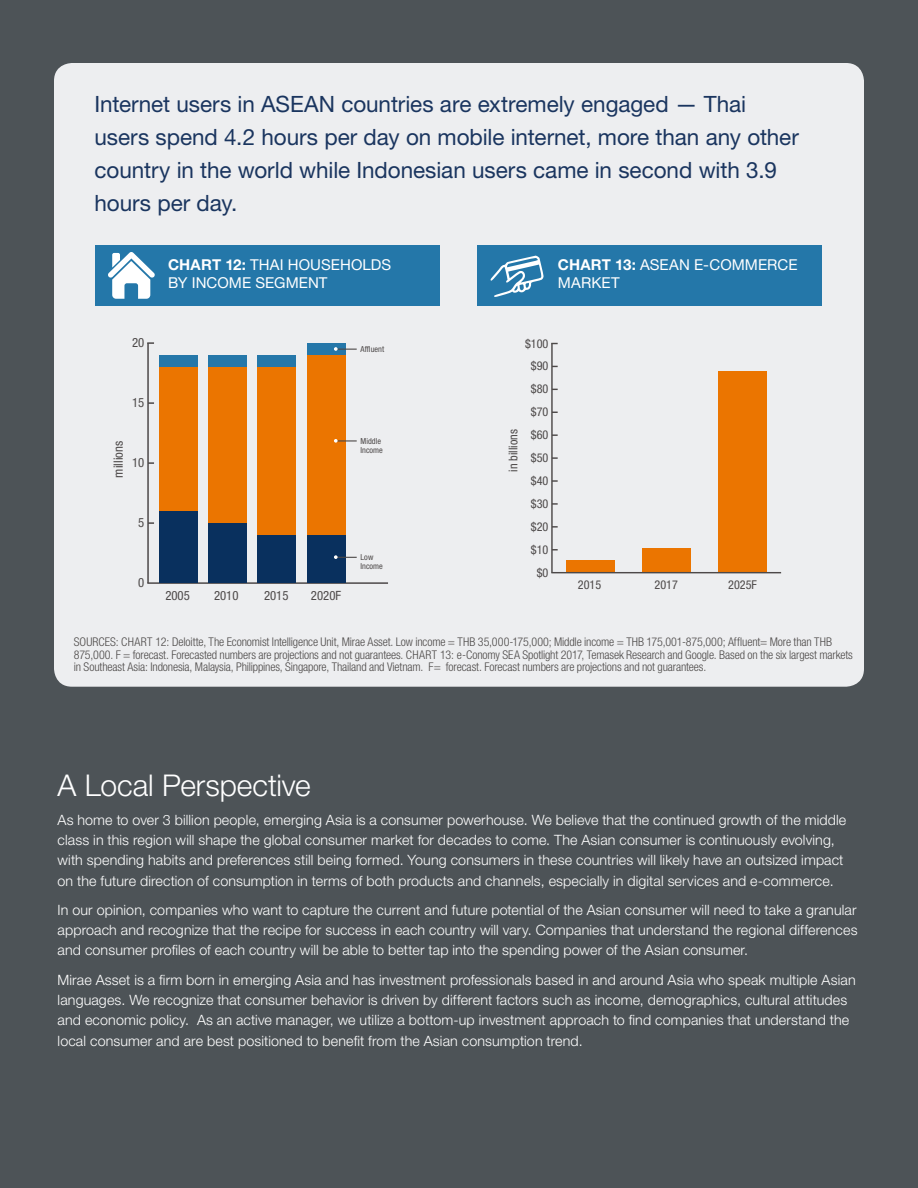
<style>
.page{position:relative;width:918px;height:1188px;background:#fff}
.page>*{position:absolute;margin:0;border:0;box-sizing:border-box;transform-origin:0 0}
.t1{font:300 30px "Helvetica Neue LT Std";color:#fff}
.t2{font:22.5px/33px "Helvetica Neue LT Std";letter-spacing:-.005em;color:#1a355f}
.t3{font:15px/18px "Helvetica Neue LT Std";letter-spacing:.005em;color:#fff}
.t4{font:300 14.25px/20.2px "Helvetica Neue LT Std";letter-spacing:.01em;color:#fff}
.t5{font:condensed 12.75px "Helvetica Neue LT Std";color:#4d4949}
.t6{font:condensed 12.15px "Helvetica Neue LT Std";color:#4d4949}
.t7{font:300 condensed 12px/12.8px "Helvetica Neue LT Std";letter-spacing:-.01em;color:#4c4948}
.t8{font:condensed 8.25px/9px "Helvetica Neue LT Std";color:#4d4949}
.s1{font-weight:700}
</style>
<div class="page">
<div style="left:1px;top:0;width:917px;height:1188px;background:#4d5357"></div>
<div style="left:54px;top:63px;width:810px;height:624px;background:#edeef0;border-radius:18px"></div>
<hr style="left:147px;top:582px;width:241px;height:2px;background:#4d4949">
<hr style="left:147px;top:343px;width:2px;height:240px;background:#4d4949">
<svg style="left:147px;top:342px;width:7px;height:2px"></svg>
<div style="left:159px;top:355px;width:38px;height:12px;background:#2577a9"></div>
<div style="left:159px;top:367px;width:38px;height:144px;background:#eb7500"></div>
<div style="left:159px;top:511px;width:38px;height:72px;background:#09305e"></div>
<div style="left:208px;top:355px;width:39px;height:12px;background:#2577a9"></div>
<div style="left:208px;top:367px;width:39px;height:156px;background:#eb7500"></div>
<div style="left:208px;top:523px;width:39px;height:60px;background:#09305e"></div>
<div style="left:258px;top:355px;width:38px;height:12px;background:#2577a9"></div>
<div style="left:258px;top:367px;width:38px;height:168px;background:#eb7500"></div>
<div style="left:258px;top:535px;width:38px;height:48px;background:#09305e"></div>
<div style="left:307px;top:343px;width:38px;height:12px;background:#2577a9"></div>
<div style="left:307px;top:355px;width:38px;height:180px;background:#eb7500"></div>
<div style="left:307px;top:535px;width:38px;height:48px;background:#09305e"></div>
<svg style="left:334px;top:347px;width:23px;height:4px"></svg>
<hr style="left:337px;top:440px;width:20px;height:2px;background:#4d4949">
<svg style="left:334px;top:439px;width:4px;height:4px"></svg>
<svg style="left:334px;top:555px;width:23px;height:4px"></svg>
<hr style="left:551px;top:344px;width:2px;height:229px;background:#4d4949">
<svg style="left:552px;top:503px;width:6px;height:2px"></svg>
<svg style="left:552px;top:480px;width:6px;height:2px"></svg>
<div style="left:566px;top:560px;width:49px;height:13px;background:#eb7500"></div>
<div style="left:642px;top:548px;width:49px;height:25px;background:#eb7500"></div>
<div style="left:718px;top:371px;width:49px;height:202px;background:#eb7500"></div>
<hr style="left:551px;top:572px;width:230px;height:1px;background:#4d4949">
<div style="left:95px;top:245px;width:345px;height:60px;background:#2477a9"></div>
<div style="left:478px;top:245px;width:344px;height:60px;background:#2477a9"></div>
<svg style="left:108px;top:252px;width:47px;height:47px"></svg>
<svg style="left:490px;top:256px;width:54px;height:41px"></svg>
<h2 class="t2" style="left:94px;top:87px;width:706px">Internet users in ASEAN countries are extremely engaged — Thai users spend 4.2 hours per day on mobile internet, more than any other country in the world while Indonesian users came in second with 3.9 hours per day.</h2>
<p class="t5" style="left:132px;top:335px;width:14px">20</p>
<p class="t5" style="left:132px;top:395px;width:14px">15</p>
<p class="t5" style="left:111px;top:478px;width:38px;rotate:-90deg">millions</p>
<p class="t5" style="left:132px;top:455px;width:14px">10</p>
<p class="t5" style="left:138px;top:515px;width:8px">5</p>
<p class="t5" style="left:138px;top:575px;width:8px">0</p>
<p class="t3" style="left:168px;top:255px;width:225px"><span class="s1">CHART 12:</span> THAI HOUSEHOLDS<br>BY INCOME SEGMENT</p>
<p class="t3" style="left:558px;top:255px;width:241px"><span class="s1">CHART 13:</span> ASEAN E-COMMERCE<br>MARKET</p>
<p class="t8" style="left:361px;top:345px;width:25px">Affluent</p>
<p class="t8" style="left:361px;top:437px;width:24px">Middle<br>Income</p>
<p class="t5" style="left:165px;top:589px;width:26px">2005</p>
<p class="t5" style="left:214px;top:589px;width:26px">2010</p>
<p class="t5" style="left:264px;top:589px;width:26px">2015</p>
<p class="t5" style="left:311px;top:589px;width:32px">2020F</p>
<p class="t8" style="left:361px;top:553px;width:24px">Low<br>Income</p>
<p class="t6" style="left:525px;top:336px;width:25px">$100</p>
<p class="t6" style="left:531px;top:359px;width:19px">$90</p>
<p class="t6" style="left:531px;top:382px;width:19px">$80</p>
<p class="t6" style="left:506px;top:472px;width:44px;rotate:-90deg">in billions</p>
<p class="t6" style="left:531px;top:405px;width:19px">$70</p>
<p class="t6" style="left:531px;top:428px;width:19px">$60</p>
<p class="t6" style="left:531px;top:451px;width:19px">$50</p>
<p class="t6" style="left:531px;top:474px;width:19px">$40</p>
<p class="t6" style="left:531px;top:497px;width:19px">$30</p>
<p class="t6" style="left:531px;top:520px;width:19px">$20</p>
<p class="t6" style="left:531px;top:542px;width:19px">$10</p>
<p class="t6" style="left:537px;top:565px;width:13px">$0</p>
<p class="t6" style="left:578px;top:578px;width:25px">2015</p>
<p class="t6" style="left:655px;top:578px;width:25px">2017</p>
<p class="t6" style="left:728px;top:578px;width:30px">2025F</p>
<p class="t7" style="left:74px;top:635px;width:781px">SOURCES: CHART 12: Deloitte, The Economist Intelligence Unit, Mirae Asset. Low income = THB 35,000-175,000; Middle income = THB 175,001-875,000; Affluent= More than THB<br>875,000. F = forecast. Forecasted numbers are projections and not guarantees. CHART 13: e-Conomy SEA Spotlight 2017, Temasek Research and Google. Based on the six largest markets in Southeast Asia: Indonesia, Malaysia, Philippines, Singapore, Thailand and Vietnam. F= forecast. Forecast numbers are projections and not guarantees.</p>
<h1 class="t1" style="left:58px;top:767px;width:255px">A Local Perspective</h1>
<p class="t4" style="left:58px;top:810px;width:790px">As home to over 3 billion people, emerging Asia is a consumer powerhouse. We believe that the continued growth of the middle class in this region will shape the global consumer market for decades to come. The Asian consumer is continuously evolving, with spending habits and preferences still being formed. Young consumers in these countries will likely have an outsized impact on the future direction of consumption in terms of both products and channels, especially in digital services and e-commerce.</p>
<p class="t4" style="left:58px;top:900px;width:801px;text-align:justify">In our opinion, companies who want to capture the current and future potential of the Asian consumer will need to take a granular approach and recognize that the recipe for success in each country will vary. Companies that understand the regional differences and consumer profiles of each country will be able to better tap into the spending power of the Asian consumer.</p>
<p class="t4" style="left:58px;top:969px;width:800px">Mirae Asset is a firm born in emerging Asia and has investment professionals based in and around Asia who speak multiple Asian languages. We recognize that consumer behavior is driven by different factors such as income, demographics, cultural attitudes and economic policy. As an active manager, we utilize a bottom-up investment approach to find companies that understand the local consumer and are best positioned to benefit from the Asian consumption trend.</p>
</div>
